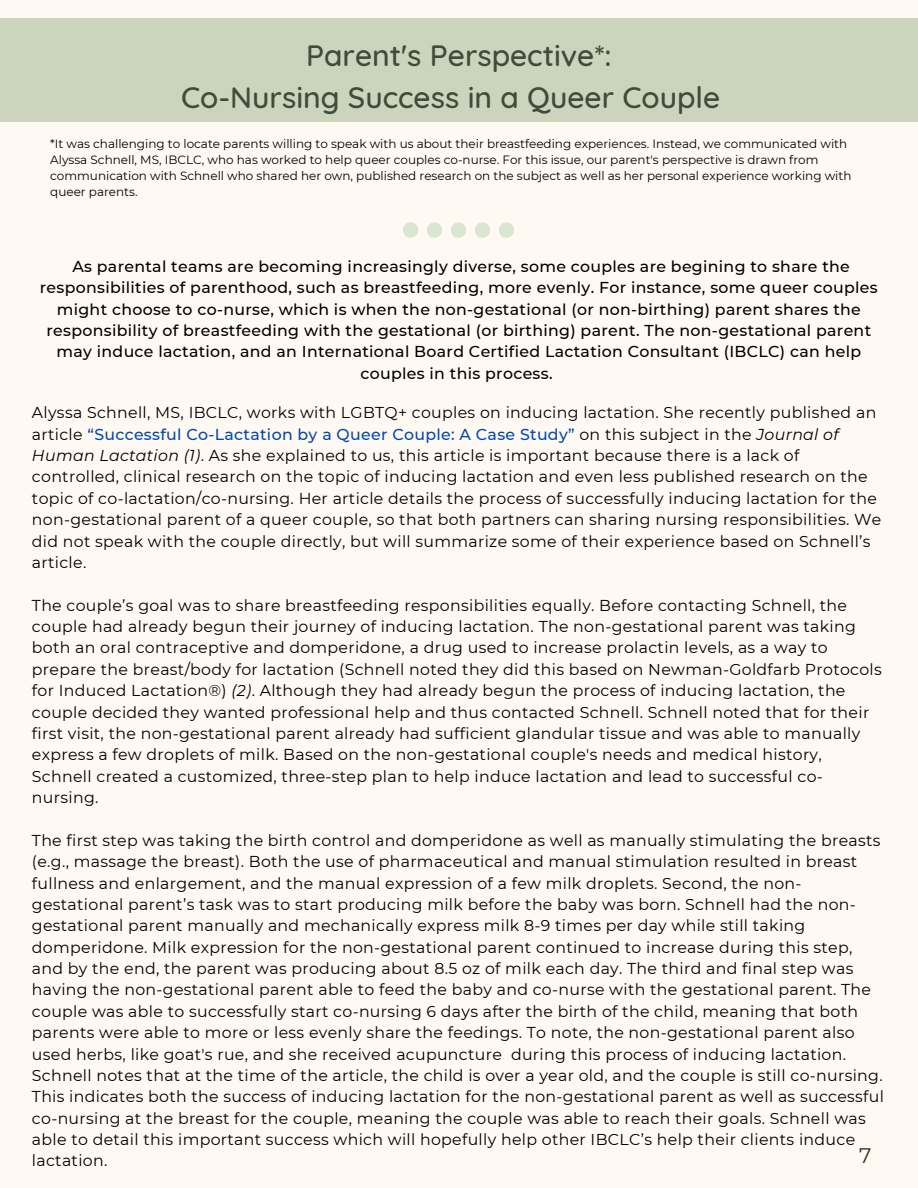
<style>
.page{position:relative;width:918px;height:1188px;background:#fff9f3}
.page>*{position:absolute;margin:0;border:0;box-sizing:border-box;transform-origin:0 0}
.t1{font:500 30px/42px "Quicksand";color:#414b3b;text-align:center}
.t2{font:21px "Montserrat";color:#2b3425}
.t3{font:15.75px/21.3px "Montserrat";letter-spacing:.02em;color:#000}
.t4{font:500 15.75px/21.3px "Montserrat";letter-spacing:.02em;color:#000;text-align:center}
.t5{font:12px/16px "Montserrat";color:#000}
.s1{font-weight:500;color:#004aad}
.s2{font-style:italic}
</style>
<div class="page">
<div style="left:0;top:19px;width:918px;height:103px;background:#cbd4bd"></div>
<svg style="left:403px;top:222px;width:15px;height:16px"></svg>
<svg style="left:427px;top:222px;width:15px;height:16px"></svg>
<svg style="left:451px;top:222px;width:15px;height:16px"></svg>
<svg style="left:475px;top:222px;width:15px;height:16px"></svg>
<svg style="left:499px;top:222px;width:15px;height:16px"></svg>
<h1 class="t1" style="left:181px;top:33px;width:541px">Parent's Perspective*:<br>Co-Nursing Success in a Queer Couple</h1>
<p class="t5" style="left:50px;top:136px;width:803px">*It was challenging to locate parents willing to speak with us about their breastfeeding experiences. Instead, we communicated with Alyssa Schnell, MS, IBCLC, who has worked to help queer couples co-nurse. For this issue, our parent's perspective is drawn from communication with Schnell who shared her own, published research on the subject as well as her personal experience working with queer parents.</p>
<p class="t4" style="left:40px;top:256px;width:839px">As parental teams are becoming increasingly diverse, some couples are begining to share the responsibilities of parenthood, such as breastfeeding, more evenly. For instance, some queer couples might choose to co-nurse, which is when the non-gestational (or non-birthing) parent shares the responsibility of breastfeeding with the gestational (or birthing) parent. The non-gestational parent may induce lactation, and an International Board Certified Lactation Consultant (IBCLC) can help couples in this process.</p>
<p class="t3" style="left:32px;top:402px;width:851px">Alyssa Schnell, MS, IBCLC, works with LGBTQ+ couples on inducing lactation. She recently published an article <span class="s1">“Successful Co-Lactation by a Queer Couple: A Case Study”</span> on this subject in the <span class="s2">Journal of Human Lactation (1)</span>. As she explained to us, this article is important because there is a lack of controlled, clinical research on the topic of inducing lactation and even less published research on the topic of co-lactation/co-nursing. Her article details the process of successfully inducing lactation for the non-gestational parent of a queer couple, so that both partners can sharing nursing responsibilities. We did not speak with the couple directly, but will summarize some of their experience based on Schnell’s article.</p>
<p class="t3" style="left:32px;top:594px;width:851px">The couple’s goal was to share breastfeeding responsibilities equally. Before contacting Schnell, the couple had already begun their journey of inducing lactation. The non-gestational parent was taking both an oral contraceptive and domperidone, a drug used to increase prolactin levels, as a way to prepare the breast/body for lactation (Schnell noted they did this based on Newman-Goldfarb Protocols for Induced Lactation®) <span class="s2">(2)</span>. Although they had already begun the process of inducing lactation, the couple decided they wanted professional help and thus contacted Schnell. Schnell noted that for their first visit, the non-gestational parent already had sufficient glandular tissue and was able to manually express a few droplets of milk. Based on the non-gestational couple's needs and medical history, Schnell created a customized, three-step plan to help induce lactation and lead to successful co&shy;nursing.</p>
<p class="t3" style="left:32px;top:829px;width:854px">The first step was taking the birth control and domperidone as well as manually stimulating the breasts (e.g., massage the breast). Both the use of pharmaceutical and manual stimulation resulted in breast fullness and enlargement, and the manual expression of a few milk droplets. Second, the non&shy;gestational parent’s task was to start producing milk before the baby was born. Schnell had the non&shy;gestational parent manually and mechanically express milk 8-9 times per day while still taking domperidone. Milk expression for the non-gestational parent continued to increase during this step, and by the end, the parent was producing about 8.5 oz of milk each day. The third and final step was having the non-gestational parent able to feed the baby and co-nurse with the gestational parent. The couple was able to successfully start co-nursing 6 days after the birth of the child, meaning that both parents were able to more or less evenly share the feedings. To note, the non-gestational parent also used herbs, like goat's rue, and she received acupuncture during this process of inducing lactation.<br>Schnell notes that at the time of the article, the child is over a year old, and the couple is still co-nursing.<br>This indicates both the success of inducing lactation for the non-gestational parent as well as successful co-nursing at the breast for the couple, meaning the couple was able to reach their goals. Schnell was able to detail this important success which will hopefully help other IBCLC’s help their clients induce lactation.</p>
<h2 class="t2" style="left:859px;top:1142px;width:14px">7</h2>
</div>
